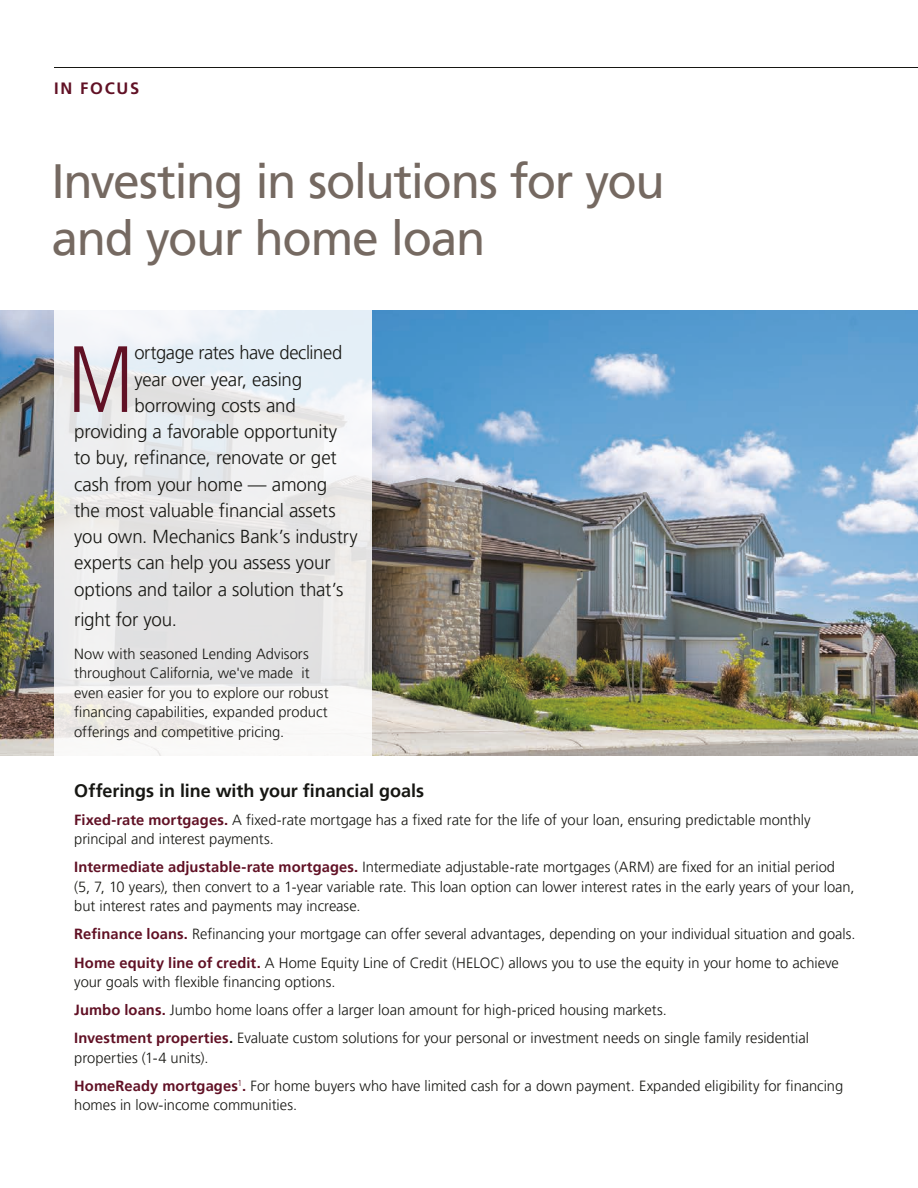
<style>
.page{position:relative;width:918px;height:1188px;background:#fff}
.page>*{position:absolute;margin:0;border:0;box-sizing:border-box;transform-origin:0 0}
.t1{font:300 condensed 93.9px "Frutiger LT Pro";color:#611125}
.t2{font:48px/57px "Frutiger LT Pro";letter-spacing:-.03em;color:#756961}
.t3{font:300 18.75px "Frutiger LT Pro";letter-spacing:-.01em;color:#171713}
.t4{font:700 18px "Frutiger LT Pro";letter-spacing:-.005em;color:#171713}
.t5{font:700 16.5px "Frutiger LT Std";letter-spacing:.105em;color:#611125}
.t6{font:300 14.7px/19.5px "Frutiger LT Pro";color:#171713}
.s1{font-weight:700;color:#611125}
.s2{font-weight:700}
</style>
<div class="page">
<img style="left:0;top:310px;width:918px;height:446px">
<svg style="left:54px;top:310px;width:317px;height:446px"></svg>
<hr style="left:54px;top:67px;width:864px;height:1px;background:#171713">
<p class="t5" style="left:54px;top:78px;width:87px">IN FOCUS</p>
<h2 class="t2" style="left:51px;top:153px;width:615px">Investing in solutions for you and your home loan</h2>
<h1 class="t1" style="left:67px;top:326px;width:69px">M</h1>
<p class="t3" style="left:134px;top:342px;width:209px">ortgage rates have declined</p>
<p class="t3" style="left:134px;top:368px;width:169px">year over year, easing</p>
<p class="t3" style="left:134px;top:395px;width:163px">borrowing costs and</p>
<p class="t3" style="left:74px;top:421px;width:265px">providing a favorable opportunity</p>
<p class="t3" style="left:74px;top:447px;width:264px">to buy, refinance, renovate or get</p>
<p class="t3" style="left:74px;top:473px;width:255px">cash from your home — among</p>
<p class="t3" style="left:74px;top:500px;width:263px">the most valuable financial assets</p>
<p class="t3" style="left:74px;top:526px;width:285px">you own. Mechanics Bank’s industry</p>
<p class="t3" style="left:74px;top:552px;width:258px">experts can help you assess your</p>
<p class="t3" style="left:74px;top:578px;width:271px">options and tailor a solution that’s</p>
<p class="t3" style="left:74px;top:608px;width:104px">right for you.</p>
<p class="t6" style="left:74px;top:644px;width:256px">Now with seasoned Lending Advisors throughout California, we've made it even easier for you to explore our robust financing capabilities, expanded product offerings and competitive pricing.</p>
<p class="t4" style="left:74px;top:780px;width:351px">Offerings in line with your financial goals</p>
<p class="t6" style="left:74px;top:810px;width:738px"><span class="s1">Fixed-rate mortgages.</span> A fixed-rate mortgage has a fixed rate for the life of your loan, ensuring predictable monthly principal and interest payments.</p>
<p class="t6" style="left:74px;top:858px;width:782px"><span class="s1">Intermediate adjustable-rate mortgages.</span> Intermediate adjustable-rate mortgages (ARM) are fixed for an initial period (5, 7, 10 years), then convert to a 1-year variable rate. This loan option can lower interest rates in the early years of your loan, but interest rates and payments may increase.</p>
<p class="t6" style="left:74px;top:920px;width:783px;line-height:28.2px"><span class="s1">Refinance loans.</span> Refinancing your mortgage can offer several advantages, depending on your individual situation and goals.<br><span class="s1">Home equity line of credit.</span> A Home Equity Line of Credit (HELOC) allows you to use the equity in your home to achieve</p>
<p class="t6" style="left:74px;top:968px;width:736px;line-height:28.2px">your goals with flexible financing options.<br><span class="s1">Jumbo loans.</span> Jumbo home loans offer a larger loan amount for high-priced housing markets.<br><span class="s1">Investment properties</span><span class="s2">.</span> Evaluate custom solutions for your personal or investment needs on single family residential</p>
<p class="t6" style="left:74px;top:1044px;width:770px;line-height:28.2px">properties (1-4 units).<br><span class="s1">HomeReady mortgages</span><sup>1</sup><span class="s1">.</span> For home buyers who have limited cash for a down payment. Expanded eligibility for financing</p>
<p class="t6" style="left:74px;top:1096px;width:225px">homes in low-income communities.</p>
</div>
